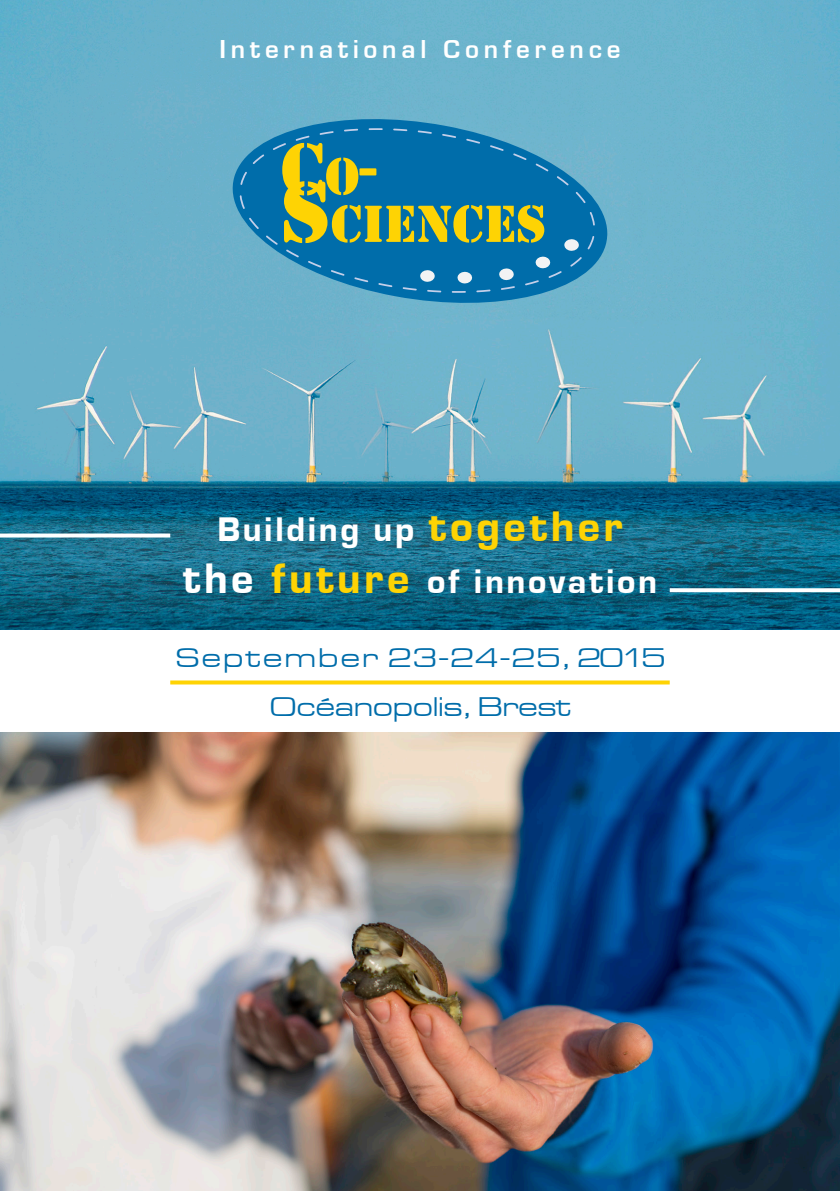
<style>
.page{position:relative;width:840px;height:1191px;background:#fff}
.page>*{position:absolute;margin:0;border:0;box-sizing:border-box;transform-origin:0 0}
.t1{font:800 35.2px/52.8px "Eurostile Becker";letter-spacing:.075em;color:#fff;text-align:center}
.t2{font:28px "Eurostile Extended";letter-spacing:.04em;color:#006daa}
.t3{font:28px "Eurostile Extended";letter-spacing:-.04em;color:#006daa}
.t4{font:600 24px "Eurostile";letter-spacing:.2em;color:#fff}
.s1{font-size:44px;color:#fed304}
.s2{font-size:44px}
</style>
<div class="page">
<img style="left:0;top:0;width:839px;height:629px">
<img style="left:0;top:732px;width:839px;height:459px">
<svg style="left:0;top:533px;width:170px;height:4px"></svg>
<svg style="left:669px;top:588px;width:170px;height:4px"></svg>
<svg style="left:220px;top:107px;width:399px;height:208px;background:#61abc8"></svg>
<svg style="left:239px;top:128px;width:355px;height:165px;background:#2382b4"></svg>
<svg style="left:419px;top:270px;width:16px;height:12px"></svg>
<svg style="left:456px;top:271px;width:16px;height:13px"></svg>
<svg style="left:498px;top:268px;width:16px;height:12px"></svg>
<svg style="left:534px;top:256px;width:16px;height:13px"></svg>
<svg style="left:563px;top:239px;width:16px;height:12px"></svg>
<svg style="left:282px;top:143px;width:262px;height:100px;background:#498a7b"></svg>
<svg style="left:170px;top:680px;width:499px;height:4px;background:#fed822"></svg>
<p class="t4" style="left:219px;top:34px;width:402px">International Conference</p>
<p class="t1" style="left:183px;top:503px;width:475px">Building up <span class="s1">together </span><span class="s2">the</span> <span class="s1">future</span> of innovation</p>
<p class="t2" style="left:175px;top:643px;width:492px">September 23-24-25, 2015</p>
<p class="t3" style="left:269px;top:692px;width:303px">Océanopolis, Brest</p>
</div>
